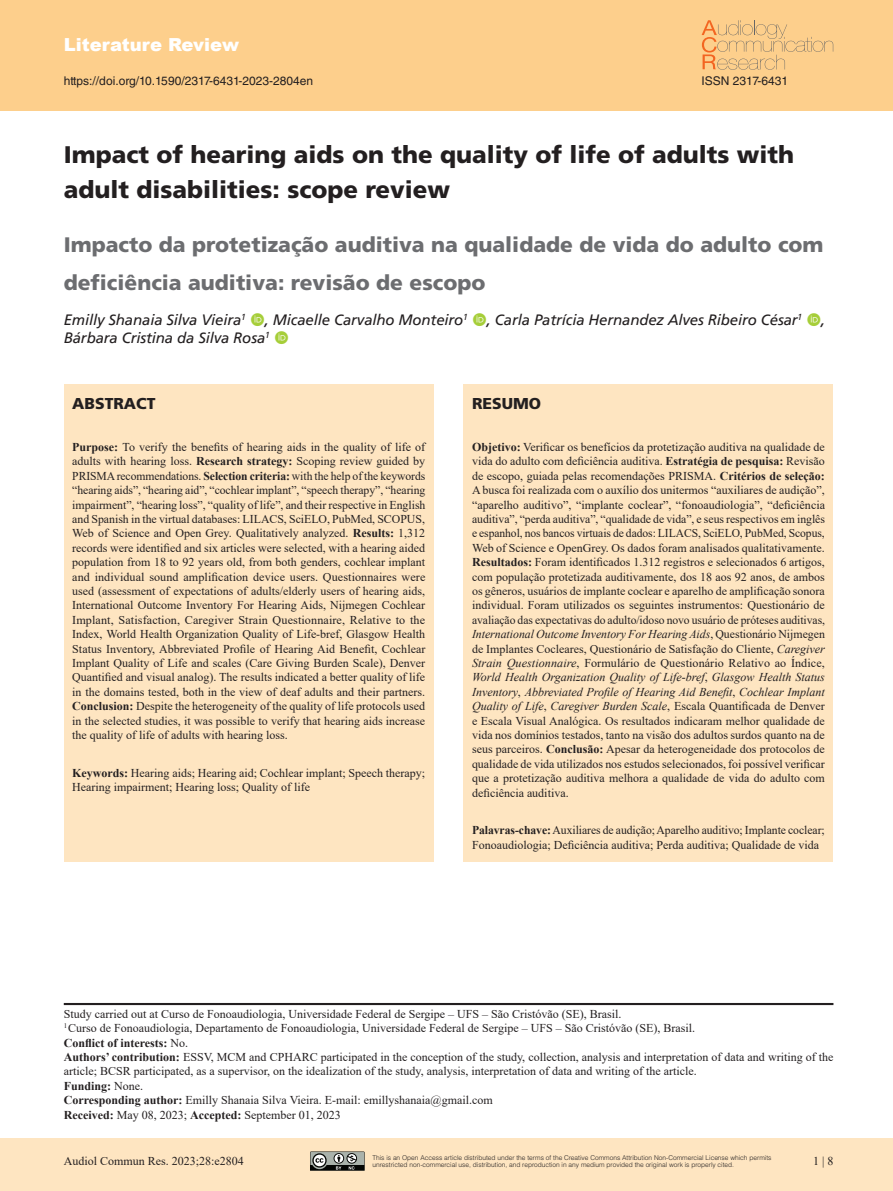
<style>
.page{position:relative;width:893px;height:1191px;background:#fff}
.page>*{position:absolute;margin:0;border:0;box-sizing:border-box;transform-origin:0 0}
.ArticleTitle{font:900 24px/34.5px "Frutiger LT Std";color:#231f20}
.ArticleTitle-Trans1{font:900 21px/37.5px "Frutiger LT Std";color:#6c6d70}
.t1{font:900 18px "Arial";color:#fff}
.AbstractTitle{font:900 15.75px "Frutiger LT Std";color:#231f20}
.AbstractTitle-Trans1{font:900 15.75px "Frutiger LT Std";color:#231f20}
.Authors{font:italic 15px "Frutiger LT";letter-spacing:-.01em;color:#231f20}
.Abstract-Trans1{font:12px/14.4px "Times New Roman";color:#231f20;text-align:justify}
.Abstract{font:12px/14.4px "Times New Roman";color:#231f20;text-align:justify}
.fnAuthor-notesContri{font:12px/14.4px "Times New Roman";color:#231f20}
.Keywords-Trans1{font:12px/14.4px "Times New Roman";color:#231f20}
.Affiliations{font:12px "Times New Roman";color:#231f20}
.Keywords{font:12px/14.4px "Times New Roman";color:#231f20}
.fnArticleOther{font:12px "Times New Roman";color:#231f20}
.Correspondence{font:12px "Times New Roman";color:#231f20}
.t2{font:12px "Helvetica LT Std";color:#231f20}
.History{font:12px "Times New Roman";color:#231f20}
.fnConflict{font:700 12px "Times New Roman";color:#231f20}
.fnSupported-by{font:700 12px "Times New Roman";color:#231f20}
.t3{font:300 6.6px/7.9px "Helvetica LT Std";color:#231f20}
.s1{font-weight:700}
.s2{font-style:italic}
.s3{font-weight:400}
</style>
<div class="page">
<div style="left:0;top:0;width:893px;height:111px;background:#fdcf8c"></div>
<svg style="left:702px;top:20px;width:131px;height:50px"></svg>
<div style="left:0;top:1138px;width:893px;height:53px;background:#fee5c1"></div>
<svg style="left:310px;top:1151px;width:55px;height:20px"></svg>
<div style="left:64px;top:384px;width:370px;height:477px;background:#fee5c1"></div>
<div style="left:463px;top:384px;width:370px;height:477px;background:#fee5c1"></div>
<hr style="left:64px;top:1003px;width:769px;height:2px;background:#231f20">
<h3 class="t1" style="left:64px;top:32px;width:177px">Literature Review</h3>
<p class="t2" style="left:64px;top:74px;width:251px">https://doi.org/10.1590/2317-6431-2023-2804en</p>
<p class="t2" style="left:701px;top:74px;width:88px">ISSN 2317-6431</p>
<p class="ArticleTitle" style="left:64px;top:138px;width:732px">Impact of hearing aids on the quality of life of adults with adult disabilities: scope review</p>
<p class="ArticleTitle-Trans1" style="left:64px;top:226px;width:761px">Impacto da protetização auditiva na qualidade de vida do adulto com deficiência auditiva: revisão de escopo</p>
<p class="Authors" style="left:64px;top:311px;width:184px">Emilly Shanaia Silva Vieira<sup>1</sup></p>
<p class="Authors" style="left:265px;top:311px;width:205px">, Micaelle Carvalho Monteiro<sup>1</sup></p>
<p class="Authors" style="left:487px;top:311px;width:317px">, Carla Patrícia Hernandez Alves Ribeiro César<sup>1</sup></p>
<p class="Authors" style="left:821px;top:311px;width:6px">,</p>
<p class="Authors" style="left:64px;top:329px;width:208px">Bárbara Cristina da Silva Rosa<sup>1</sup></p>
<p class="AbstractTitle" style="left:72px;top:394px;width:85px">ABSTRACT</p>
<p class="Abstract" style="left:72px;top:439px;width:355px"><span class="s1">Purpose:</span> To verify the benefits of hearing aids in the quality of life of adults with hearing loss. <span class="s1">Research strategy:</span> Scoping review guided by PRISMA recommendations. <span class="s1">Selection criteria:</span> with the help of the keywords “hearing aids”, “hearing aid”, “cochlear implant”, “speech therapy”, “hearing impairment”, “hearing loss”, “quality of life”, and their respective in English and Spanish in the virtual databases: LILACS, SciELO, PubMed, SCOPUS, Web of Science and Open Grey. Qualitatively analyzed. <span class="s1">Results:</span> 1,312 records were identified and six articles were selected, with a hearing aided population from 18 to 92 years old, from both genders, cochlear implant and individual sound amplification device users. Questionnaires were used (assessment of expectations of adults/elderly users of hearing aids, International Outcome Inventory For Hearing Aids, Nijmegen Cochlear Implant, Satisfaction, Caregiver Strain Questionnaire, Relative to the Index, World Health Organization Quality of Life-bref, Glasgow Health Status Inventory, Abbreviated Profile of Hearing Aid Benefit, Cochlear Implant Quality of Life and scales (Care Giving Burden Scale), Denver Quantified and visual analog). The results indicated a better quality of life in the domains tested, both in the view of deaf adults and their partners.<br><span class="s1">Conclusion:</span> Despite the heterogeneity of the quality of life protocols used in the selected studies, it was possible to verify that hearing aids increase the quality of life of adults with hearing loss.</p>
<p class="Keywords" style="left:72px;top:765px;width:354px"><span class="s1">Keywords:</span> Hearing aids; Hearing aid; Cochlear implant; Speech therapy;<br>Hearing impairment; Hearing loss; Quality of life</p>
<p class="AbstractTitle-Trans1" style="left:472px;top:394px;width:71px">RESUMO</p>
<p class="Abstract-Trans1" style="left:472px;top:439px;width:355px"><span class="s1">Objetivo:</span> Verificar os benefícios da protetização auditiva na qualidade de vida do adulto com deficiência auditiva. <span class="s1">Estratégia de pesquisa:</span> Revisão de escopo, guiada pelas recomendações PRISMA. <span class="s1">Critérios de seleção:<br></span>A busca foi realizada com o auxílio dos unitermos “auxiliares de audição”, “aparelho auditivo”, “implante coclear”, “fonoaudiologia”, “deficiência auditiva”, “perda auditiva”, “qualidade de vida”, e seus respectivos em inglês e espanhol, nos bancos virtuais de dados: LILACS, SciELO, PubMed, Scopus, Web of Science e OpenGrey. Os dados foram analisados qualitativamente.<br><span class="s1">Resultados:</span> Foram identificados 1.312 registros e selecionados 6 artigos, com população protetizada auditivamente, dos 18 aos 92 anos, de ambos os gêneros, usuários de implante coclear e aparelho de amplificação sonora individual. Foram utilizados os seguintes instrumentos: Questionário de avaliação das expectativas do adulto/idoso novo usuário de próteses auditivas, <span class="s2">International Outcome Inventory For Hearing Aids</span>, Questionário Nijmegen de Implantes Cocleares, Questionário de Satisfação do Cliente, <span class="s2">Caregiver Strain Questionnaire</span>, Formulário de Questionário Relativo ao Índice, <span class="s2">World Health Organization Quality of Life-bref</span>, <span class="s2">Glasgow Health Status Inventory</span>, <span class="s2">Abbreviated Profile of Hearing Aid Benefit</span>, <span class="s2">Cochlear Implant Quality of Life</span>, <span class="s2">Caregiver Burden Scale</span>, Escala Quantificada de Denver e Escala Visual Analógica. Os resultados indicaram melhor qualidade de vida nos domínios testados, tanto na visão dos adultos surdos quanto na de seus parceiros. <span class="s1">Conclusão:</span> Apesar da heterogeneidade dos protocolos de qualidade de vida utilizados nos estudos selecionados, foi possível verificar que a protetização auditiva melhora a qualidade de vida do adulto com deficiência auditiva.</p>
<p class="Keywords-Trans1" style="left:472px;top:823px;width:354px"><span class="s1">Palavras-chave:</span> Auxiliares de audição; Aparelho auditivo; Implante coclear;<br>Fonoaudiologia; Deficiência auditiva; Perda auditiva; Qualidade de vida</p>
<p class="fnArticleOther" style="left:64px;top:1005px;width:559px">Study carried out at Curso de Fonoaudiologia, Universidade Federal de Sergipe – UFS – São Cristóvão (SE), Brasil.</p>
<p class="Affiliations" style="left:64px;top:1019px;width:633px"><sup>1</sup>Curso de Fonoaudiologia, Departamento de Fonoaudiologia, Universidade Federal de Sergipe – UFS – São Cristóvão (SE), Brasil.</p>
<p class="fnConflict" style="left:64px;top:1034px;width:126px">Conflict of interests: <span class="s3">No.</span></p>
<p class="fnAuthor-notesContri" style="left:64px;top:1049px;width:771px"><span class="s1">Authors’ contribution:</span> ESSV, MCM and CPHARC participated in the conception of the study, collection, analysis and interpretation of data and writing of the article; BCSR participated, as a supervisor, on the idealization of the study, analysis, interpretation of data and writing of the article.</p>
<p class="fnSupported-by" style="left:64px;top:1077px;width:81px">Funding: <span class="s3">None.</span></p>
<p class="Correspondence" style="left:64px;top:1091px;width:430px"><span class="s1">Corresponding author:</span> Emilly Shanaia Silva Vieira. E-mail: emillyshanaia@gmail.com</p>
<p class="History" style="left:64px;top:1106px;width:278px"><span class="s1">Received:</span> May 08, 2023; <span class="s1">Accepted:</span> September 01, 2023</p>
<p class="t3" style="left:372px;top:1153px;width:400px">This is an Open Access article distributed under the terms of the Creative Commons Attribution Non-Commercial License which permits unrestricted non-commercial use, distribution, and reproduction in any medium provided the original work is properly cited.</p>
<p class="Abstract-Trans1" style="left:64px;top:1153px;width:182px">Audiol Commun Res. 2023;28:e2804</p>
<p class="Abstract-Trans1" style="left:813px;top:1153px;width:22px">1 | 8</p>
</div>
